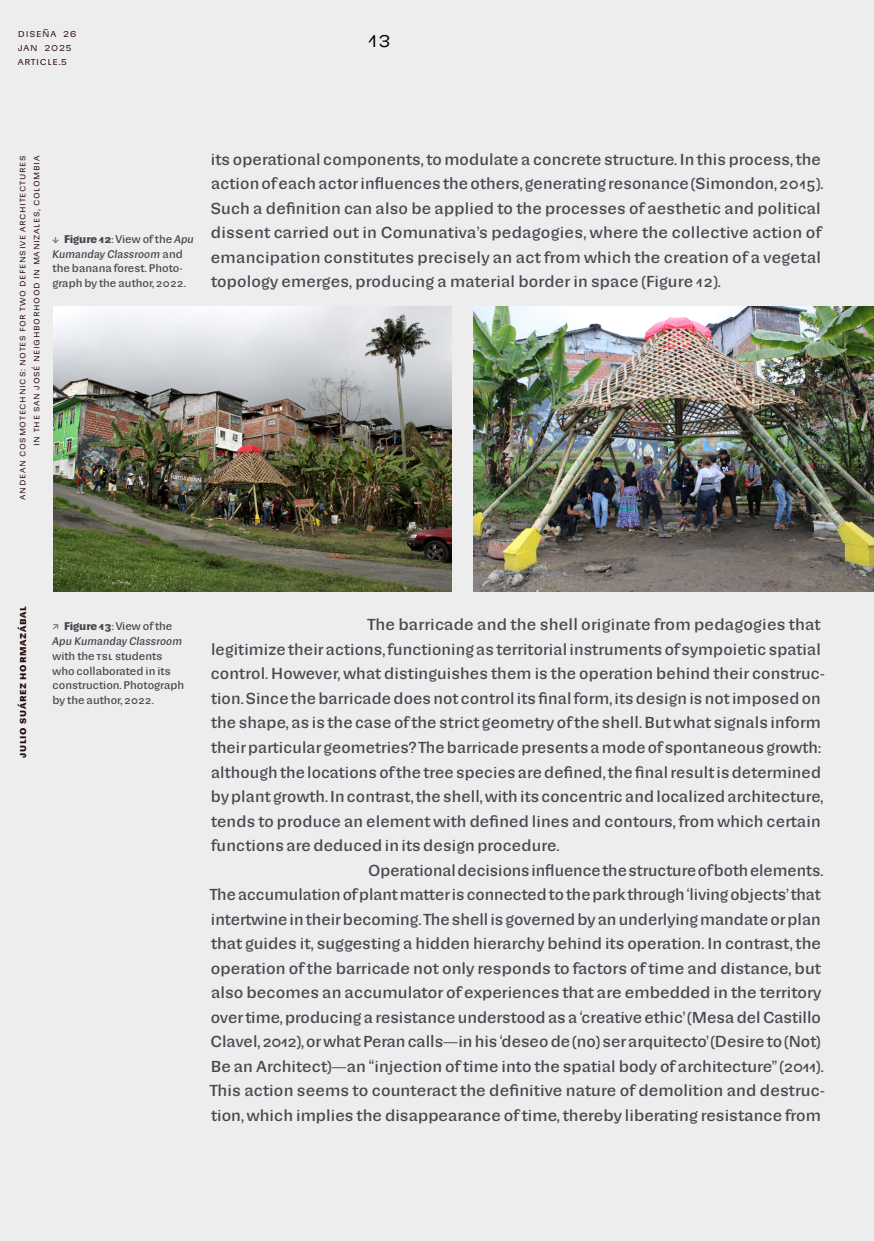
<style>
.page{position:relative;width:874px;height:1241px;background:#fff}
.page>*{position:absolute;margin:0;border:0;box-sizing:border-box;transform-origin:0 0}
.t1{font:21px "Sudamerican Grotesk QF";color:#000}
.t2{font:15.05px/24.5px "Sudamerican Grotesk QF";letter-spacing:.01em;color:#4c4651}
.t3{font:10.5px/14.7px "Sudamerican Grotesk QF";color:#4c4651}
.t4{font:italic 10.5px/14.7px "Sudamerican Grotesk QF";letter-spacing:.01em;color:#4c4651}
.t5{font:10.5px/14px "Sudamerican Grotesk QF";letter-spacing:.07em;color:#260808}
.t6{font:600 10.5px "Sudamerican Grotesk QF";letter-spacing:.07em;color:#260808}
.t7{font:9.62px/14px "Sudamerican Grotesk QF";letter-spacing:.07em;color:#260808;text-align:right}
.s1{font-style:inherit}
.s2{font-weight:700}
.s3{font-style:italic}
.s4{font-style:normal}
.s5{font-weight:700;font-style:normal}
</style>
<div class="page">
<div style="left:0;top:0;width:873px;height:1240px;background:#ededed"></div>
<img style="left:53px;top:307px;width:398px;height:284px">
<img style="left:473px;top:307px;width:400px;height:284px">
<p class="t5" style="left:18px;top:25px;width:60px">Diseña 26<br>Jan 2025 article.5</p>
<h1 class="t1" style="left:368px;top:23px;width:23px">13</h1>
<p class="t7" style="left:15px;top:500px;width:345px;rotate:-90deg">Andean Cosmotechnics: N otes for Two D efensive Architectures in the San José N eighborhood in Manizales, Colombia</p>
<p class="t3" style="left:52px;top:232px;width:143px"><span class="s1">-&gt;x</span> <span class="s2">Figure 12</span>: View of the <span class="s3">Apu<br>Kumanday Classroom</span> and the banana forest. Photo&shy;graph by the author, 2022.</p>
<p class="t2" style="left:211px;top:146px;width:613px">its operational components, to modulate a concrete structure. In this process, the action of each actor influences the others, generating resonance (Simondon, 2015).<br>Such a definition can also be applied to the processes of aesthetic and political dissent carried out in Comunativa’s pedagogies, where the collective action of emancipation constitutes precisely an act from which the creation of a vegetal topology emerges, producing a material border in space (Figure 12).</p>
<p class="t6" style="left:14px;top:757px;width:153px;rotate:-90deg">Julio Suárez Hormazábal</p>
<p class="t4" style="left:52px;top:618px;width:131px"><span class="s4">-&gt;e</span> <span class="s5">Figure 13</span><span class="s4">: View of the<br></span>Apu Kumanday Classroom</p>
<p class="t3" style="left:52px;top:648px;width:133px">with the TSL students who collaborated in its construction. Photograph by the author, 2022.</p>
<p class="t2" style="left:367px;top:612px;width:453px">The barricade and the shell originate from pedagogies that</p>
<p class="t2" style="left:211px;top:636px;width:611px">legitimize their actions, functioning as territorial instruments of sympoietic spatial</p>
<p class="t2" style="left:211px;top:661px;width:615px">control. However, what distinguishes them is the operation behind their construc-</p>
<p class="t2" style="left:211px;top:685px;width:611px">tion. Since the barricade does not control its final form, its design is not imposed on</p>
<p class="t2" style="left:211px;top:710px;width:611px">the shape, as is the case of the strict geometry of the shell. But what signals inform</p>
<p class="t2" style="left:211px;top:734px;width:611px">their particular geometries? The barricade presents a mode of spontaneous growth:</p>
<p class="t2" style="left:211px;top:759px;width:611px">although the locations of the tree species are defined, the final result is determined</p>
<p class="t2" style="left:211px;top:783px;width:613px">by plant growth. In contrast, the shell, with its concentric and localized architecture,</p>
<p class="t2" style="left:211px;top:808px;width:611px">tends to produce an element with defined lines and contours, from which certain</p>
<p class="t2" style="left:211px;top:832px;width:349px">functions are deduced in its design procedure.</p>
<p class="t2" style="left:368px;top:857px;width:456px">Operational decisions influence the structure of both elements.</p>
<p class="t2" style="left:210px;top:881px;width:610px">The accumulation of plant matter is connected to the park through ‘living objects’ that</p>
<p class="t2" style="left:211px;top:906px;width:611px">intertwine in their becoming. The shell is governed by an underlying mandate or plan</p>
<p class="t2" style="left:211px;top:930px;width:611px">that guides it, suggesting a hidden hierarchy behind its operation. In contrast, the</p>
<p class="t2" style="left:211px;top:955px;width:609px">operation of the barricade not only responds to factors of time and distance, but</p>
<p class="t2" style="left:211px;top:979px;width:611px">also becomes an accumulator of experiences that are embedded in the territory</p>
<p class="t2" style="left:211px;top:1004px;width:611px">over time, producing a resistance understood as a ‘creative ethic’ (Mesa del Castillo</p>
<p class="t2" style="left:210px;top:1028px;width:611px">Clavel, 2012), or what Peran calls―in his ‘deseo de (no) ser arquitecto’ (Desire to (Not)</p>
<p class="t2" style="left:211px;top:1053px;width:614px">Be an Architect)―an “injection of time into the spatial body of architecture” (2011).</p>
<p class="t2" style="left:210px;top:1077px;width:616px">This action seems to counteract the definitive nature of demolition and destruc-</p>
<p class="t2" style="left:211px;top:1102px;width:611px">tion, which implies the disappearance of time, thereby liberating resistance from</p>
</div>
